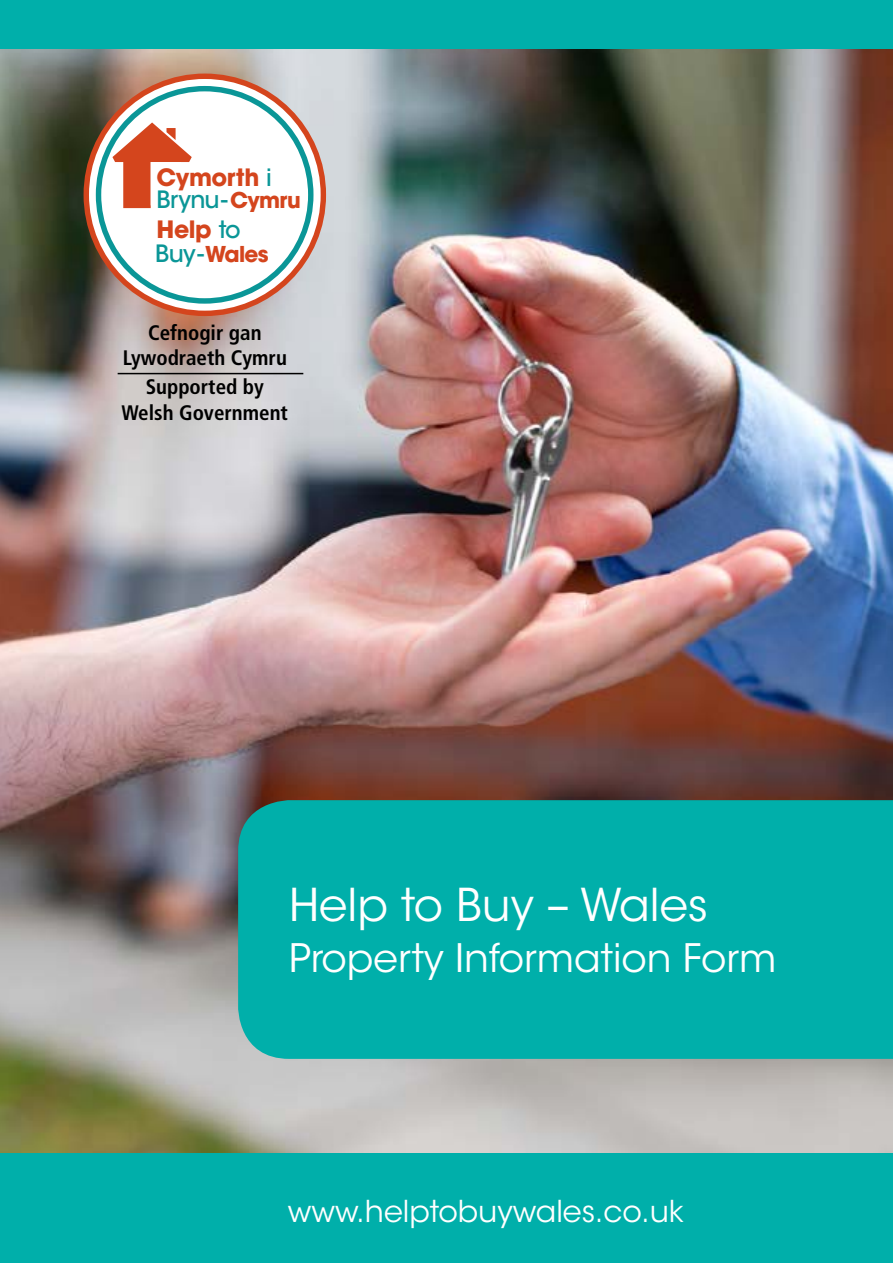
<style>
.page{position:relative;width:893px;height:1263px;background:#fff}
.page>*{position:absolute;margin:0;border:0;box-sizing:border-box;transform-origin:0 0}
.t1{font:45px "ITC Avant Garde Std";color:#fff}
.t2{font:39px "ITC Avant Garde Std";color:#fff}
.t3{font:30px "ITC Avant Garde Std";color:#fff}
.t4{font:700 23.7px/51.8px "ITC Avant Garde Std";letter-spacing:-.02em;color:#d4451d}
.t5{font:500 23.7px "ITC Avant Garde Std";letter-spacing:-.025em;color:#0a9697}
.t6{font:700 21.75px "ITC Avant Garde Std";letter-spacing:-.03em;color:#d4451d}
.Main_copy{font:700 condensed 21px/25.2px "Frutiger LT Std";color:#000;text-align:center}
.s1{font-weight:500;color:#0a9697}
.s2{font-weight:500;font-size:23.7px;color:#0a9697}
.s3{font-weight:700;font-size:21.75px;color:#d4451d}
</style>
<div class="page">
<img style="left:0;top:48px;width:893px;height:1105px">
<hr style="left:118px;top:373px;width:185px;height:1px;background:#000">
<div style="left:238px;top:800px;width:655px;height:259px;background:#00afaa"></div>
<div style="left:0;top:1153px;width:893px;height:110px;background:#00afaa"></div>
<div style="left:0;top:0;width:893px;height:48px;background:#00afaa"></div>
<svg style="left:86px;top:76px;width:237px;height:237px"></svg>
<div style="left:84px;top:74px;width:242px;height:242px;border:5px solid #d4451d;border-radius:50%"></div>
<div style="left:99px;top:89px;width:212px;height:212px;background:#fff;border-radius:50%"></div>
<div style="left:96px;top:86px;width:217px;height:218px;border:5px solid #0a9697;border-radius:50%"></div>
<svg style="left:112px;top:122px;width:80px;height:86px"></svg>
<p class="t4" style="left:157px;top:152px;width:117px">Cymorth <span class="s1">i<br></span>Help <span class="s1">to</span></p>
<p class="t6" style="left:155px;top:240px;width:115px"><span class="s2">Buy-</span>Wales</p>
<p class="t5" style="left:157px;top:185px;width:146px">Brynu-<span class="s3">Cymru</span></p>
<p class="Main_copy" style="left:123px;top:320px;width:166px">Cefnogir gan<br>Lywodraeth Cymru</p>
<p class="Main_copy" style="left:122px;top:374px;width:168px">Supported by<br>Welsh Government</p>
<h4 class="t1" style="left:289px;top:877px;width:420px">Help to Buy – Wales</h4>
<h5 class="t2" style="left:289px;top:934px;width:489px">Property Information Form</h5>
<h6 class="t3" style="left:288px;top:1193px;width:398px">www.helptobuywales.co.uk</h6>
</div>
